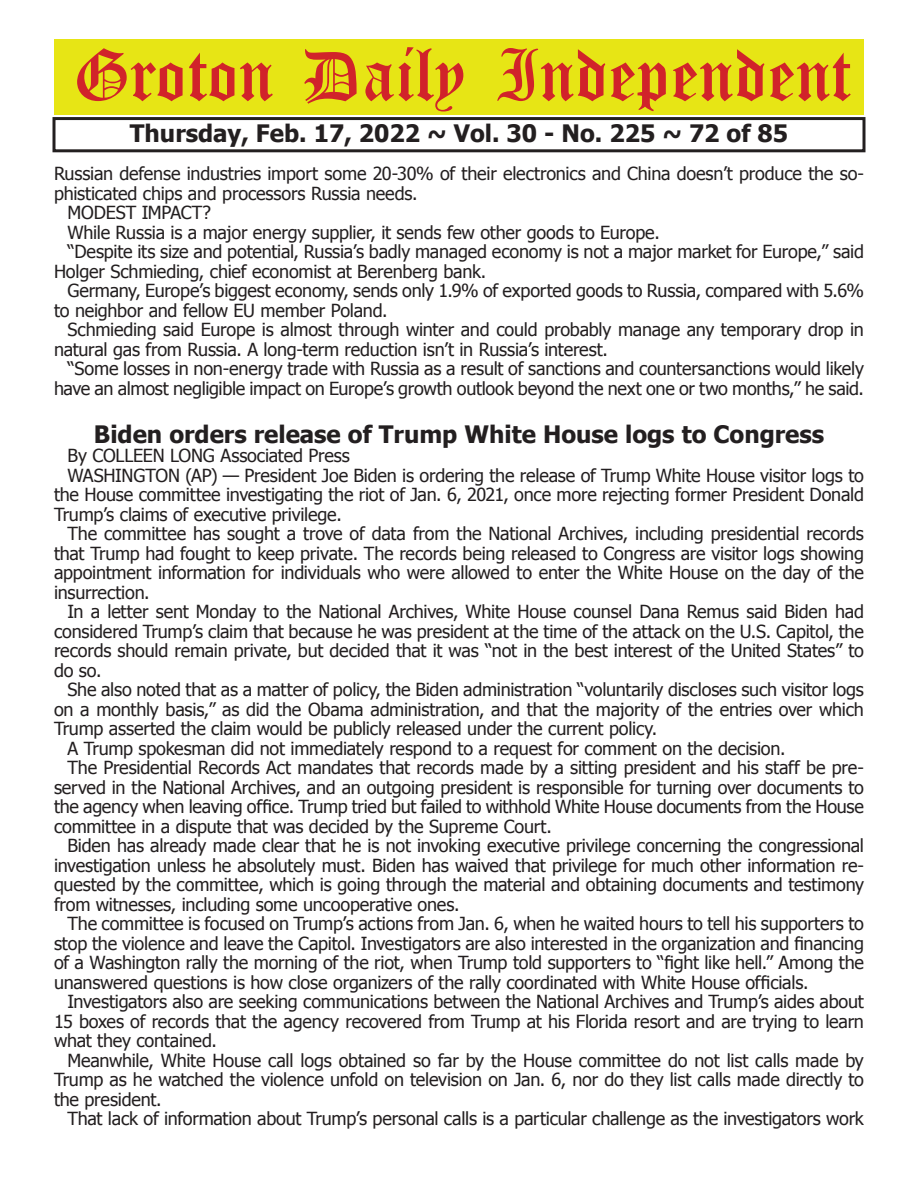
<style>
.page{position:relative;width:918px;height:1188px;background:#fff}
.page>*{position:absolute;margin:0;border:0;box-sizing:border-box;transform-origin:0 0}
.t1{font:54px "Old English Five";color:#d1232a}
.t2{font:700 24px "Tahoma";color:#231f20}
.t3{font:18px "Tahoma";letter-spacing:-.01em;color:#231f20}
</style>
<div class="page">
<div style="left:52px;top:117px;width:814px;height:35px;border:3px solid #231f20"></div>
<div style="left:54px;top:40px;width:810px;height:75px;background:#e7e515"></div>
<h1 class="t1" style="left:73px;top:50px;width:779px">Groton Daily Independent</h1>
<h2 class="t2" style="left:130px;top:116px;width:660px">Thursday, Feb. 17, 2022 ~ Vol. 30 - No. 225 ~ 72 of 85</h2>
<p class="t3" style="left:54px;top:161px;width:812px">Russian defense industries import some 20-30% of their electronics and China doesn’t produce the so-</p>
<p class="t3" style="left:54px;top:181px;width:365px">phisticated chips and processors Russia needs.</p>
<p class="t3" style="left:68px;top:200px;width:145px">MODEST IMPACT?</p>
<p class="t3" style="left:68px;top:220px;width:594px">While Russia is a major energy supplier, it sends few other goods to Europe.</p>
<p class="t3" style="left:68px;top:239px;width:798px">“Despite its size and potential, Russia’s badly managed economy is not a major market for Europe,” said</p>
<p class="t3" style="left:54px;top:259px;width:434px">Holger Schmieding, chief economist at Berenberg bank.</p>
<p class="t3" style="left:68px;top:278px;width:798px">Germany, Europe’s biggest economy, sends only 1.9% of exported goods to Russia, compared with 5.6%</p>
<p class="t3" style="left:54px;top:298px;width:335px">to neighbor and fellow EU member Poland.</p>
<p class="t3" style="left:68px;top:317px;width:798px">Schmieding said Europe is almost through winter and could probably manage any temporary drop in</p>
<p class="t3" style="left:54px;top:337px;width:556px">natural gas from Russia. A long-term reduction isn’t in Russia’s interest.</p>
<p class="t3" style="left:68px;top:356px;width:798px">“Some losses in non-energy trade with Russia as a result of sanctions and countersanctions would likely</p>
<p class="t3" style="left:54px;top:376px;width:811px">have an almost negligible impact on Europe’s growth outlook beyond the next one or two months,” he said.</p>
<h2 class="t2" style="left:94px;top:417px;width:732px">Biden orders release of Trump White House logs to Congress</h2>
<p class="t3" style="left:68px;top:444px;width:284px">By COLLEEN LONG Associated Press</p>
<p class="t3" style="left:68px;top:463px;width:798px">WASHINGTON (AP) — President Joe Biden is ordering the release of Trump White House visitor logs to</p>
<p class="t3" style="left:54px;top:483px;width:811px">the House committee investigating the riot of Jan. 6, 2021, once more rejecting former President Donald</p>
<p class="t3" style="left:54px;top:502px;width:289px">Trump’s claims of executive privilege.</p>
<p class="t3" style="left:68px;top:522px;width:798px">The committee has sought a trove of data from the National Archives, including presidential records</p>
<p class="t3" style="left:54px;top:541px;width:811px">that Trump had fought to keep private. The records being released to Congress are visitor logs showing</p>
<p class="t3" style="left:54px;top:561px;width:811px">appointment information for individuals who were allowed to enter the White House on the day of the</p>
<p class="t3" style="left:54px;top:580px;width:97px">insurrection.</p>
<p class="t3" style="left:68px;top:600px;width:798px">In a letter sent Monday to the National Archives, White House counsel Dana Remus said Biden had</p>
<p class="t3" style="left:54px;top:619px;width:811px">considered Trump’s claim that because he was president at the time of the attack on the U.S. Capitol, the</p>
<p class="t3" style="left:54px;top:639px;width:811px">records should remain private, but decided that it was “not in the best interest of the United States” to</p>
<p class="t3" style="left:54px;top:658px;width:49px">do so.</p>
<p class="t3" style="left:68px;top:678px;width:798px">She also noted that as a matter of policy, the Biden administration “voluntarily discloses such visitor logs</p>
<p class="t3" style="left:54px;top:697px;width:811px">on a monthly basis,” as did the Obama administration, and that the majority of the entries over which</p>
<p class="t3" style="left:54px;top:717px;width:605px">Trump asserted the claim would be publicly released under the current policy.</p>
<p class="t3" style="left:68px;top:736px;width:719px">A Trump spokesman did not immediately respond to a request for comment on the decision.</p>
<p class="t3" style="left:68px;top:756px;width:798px">The Presidential Records Act mandates that records made by a sitting president and his staff be pre-</p>
<p class="t3" style="left:54px;top:775px;width:811px">served in the National Archives, and an outgoing president is responsible for turning over documents to</p>
<p class="t3" style="left:54px;top:795px;width:811px">the agency when leaving office. Trump tried but failed to withhold White House documents from the House</p>
<p class="t3" style="left:54px;top:814px;width:499px">committee in a dispute that was decided by the Supreme Court.</p>
<p class="t3" style="left:68px;top:834px;width:798px">Biden has already made clear that he is not invoking executive privilege concerning the congressional</p>
<p class="t3" style="left:54px;top:853px;width:812px">investigation unless he absolutely must. Biden has waived that privilege for much other information re-</p>
<p class="t3" style="left:54px;top:873px;width:812px">quested by the committee, which is going through the material and obtaining documents and testimony</p>
<p class="t3" style="left:54px;top:892px;width:407px">from witnesses, including some uncooperative ones.</p>
<p class="t3" style="left:68px;top:912px;width:798px">The committee is focused on Trump’s actions from Jan. 6, when he waited hours to tell his supporters to</p>
<p class="t3" style="left:54px;top:931px;width:811px">stop the violence and leave the Capitol. Investigators are also interested in the organization and financing</p>
<p class="t3" style="left:54px;top:951px;width:811px">of a Washington rally the morning of the riot, when Trump told supporters to “fight like hell.” Among the</p>
<p class="t3" style="left:54px;top:970px;width:756px">unanswered questions is how close organizers of the rally coordinated with White House officials.</p>
<p class="t3" style="left:68px;top:990px;width:798px">Investigators also are seeking communications between the National Archives and Trump’s aides about</p>
<p class="t3" style="left:54px;top:1009px;width:811px">15 boxes of records that the agency recovered from Trump at his Florida resort and are trying to learn</p>
<p class="t3" style="left:54px;top:1029px;width:164px">what they contained.</p>
<p class="t3" style="left:68px;top:1048px;width:798px">Meanwhile, White House call logs obtained so far by the House committee do not list calls made by</p>
<p class="t3" style="left:54px;top:1068px;width:812px">Trump as he watched the violence unfold on television on Jan. 6, nor do they list calls made directly to</p>
<p class="t3" style="left:54px;top:1087px;width:109px">the president.</p>
<p class="t3" style="left:68px;top:1107px;width:798px">That lack of information about Trump’s personal calls is a particular challenge as the investigators work</p>
</div>
